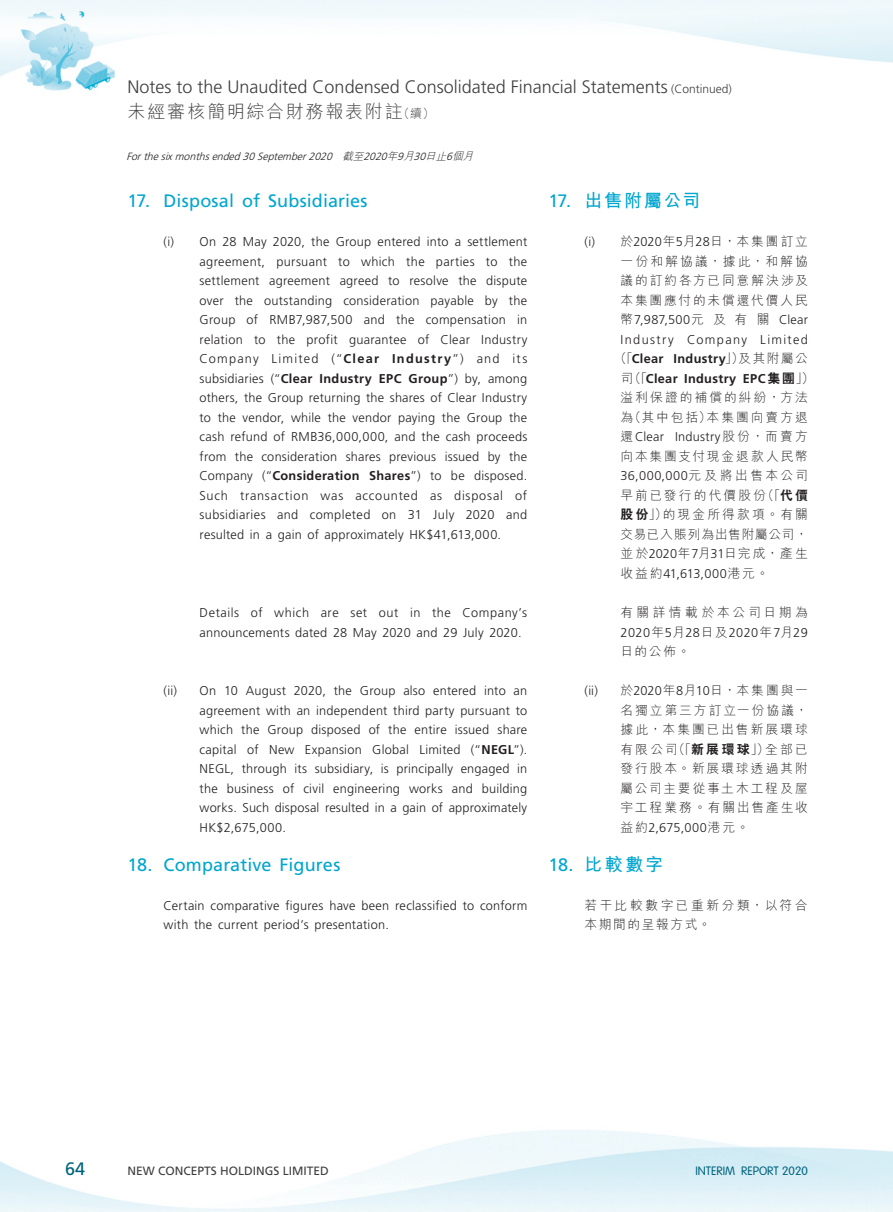
<style>
.page{position:relative;width:893px;height:1212px;background:#fff}
.page>*{position:absolute;margin:0;border:0;box-sizing:border-box;transform-origin:0 0}
.t1{font:300 18px "Frutiger LT Std";color:#3e3e3f}
._03_H1{font:18px "Frutiger LT Std";letter-spacing:.005em;color:#00a6cf}
.t2{font:300 18px "M Hei HK";letter-spacing:.1em;color:#3e3e3f}
._03_H1-2{font:700 18px "M Hei HK";letter-spacing:.095em;color:#00a6cf}
.t3{font:18px "Frutiger LT Std";color:#00647d}
._08____IN2{font:300 12.75px/19.5px "Frutiger LT Std";letter-spacing:.02em;color:#231f20;text-align:justify}
._08____IN2-2{font:300 12.75px/19.5px "M Hei HK";letter-spacing:.15em;color:#231f20;text-align:justify}
._12___P2{font:300 12.75px/19.5px "Frutiger LT Std";letter-spacing:.02em;color:#231f20}
._13_____P4{font:300 12.75px/19.5px "Frutiger LT Std";letter-spacing:.025em;color:#231f20}
._08____IN2-3{font:700 12.75px "Frutiger LT Std";letter-spacing:.025em;color:#231f20}
._13_____P4-2{font:300 12.75px/19.5px "M Hei HK";letter-spacing:.215em;color:#231f20;text-align:justify}
._08____IN2-4{font:300 12.75px "M Hei HK";letter-spacing:.17em;color:#231f20}
._12___P2-2{font:300 12.75px/19.5px "M Hei HK";letter-spacing:.18em;color:#231f20}
._08____IN2-5{font:300 12.75px "Frutiger LT Std";letter-spacing:.105em;color:#231f20}
._08____IN2-6{font:300 12.75px "M Hei HK";letter-spacing:.05em;color:#231f20}
.t4{font:12px "Frutiger LT Std";color:#3e3e3f}
.t5{font:300 12px "VAG Rounded Std";color:#00647d}
.t6{font:italic 300 10.5px "Frutiger LT Std";color:#231f20}
.s1{font-size:12px}
.s2{font-family:"M Hei HK"}
.s3{font-weight:700}
.s4{font-family:"Frutiger LT Std";font-weight:400}
.s5{font-family:"M Hei HK";font-weight:300}
.s6{font-family:"C Hei 2 HK";font-weight:800}
.s7{font-family:"Frutiger LT Std"}
</style>
<div class="page">
<img style="left:0;top:0;width:893px;height:1212px">
<h1 class="t1" style="left:128px;top:76px;width:606px">Notes to the Unaudited Condensed Consolidated Financial Statements <span class="s1">(Continued)</span></h1>
<h1 class="t2" style="left:128px;top:99px;width:308px">未經審核簡明綜合財務報表附註<span class="s1">（續）</span></h1>
<p class="t6" style="left:126px;top:151px;width:352px">Forthesixmonthsended30September2020 <span class="s2">截至</span>2020<span class="s2">年</span>9<span class="s2">月</span>30<span class="s2">日止</span>6<span class="s2">個月</span></p>
<p class="_03_H1" style="left:128px;top:191px;width:242px">17. Disposal of Subsidiaries</p>
<p class="_08____IN2" style="left:200px;top:232px;width:329px;text-indent:-36px">(i) On 28 May 2020, the Group entered into a settlement agreement, pursuant to which the parties to the settlement agreement agreed to resolve the dispute over the outstanding consideration payable by the Group of RMB7,987,500 and the compensation in relation to the profit guarantee of Clear Industry Company Limited (“<span class="s3">Clear Industry</span>”) and its subsidiaries (“<span class="s3">Clear Industry EPC Group</span>”) by, among others, the Group returning the shares of Clear Industry to the vendor, while the vendor paying the Group the cash refund of RMB36,000,000, and the cash proceeds from the consideration shares previous issued by the Company (“<span class="s3">Consideration Shares</span>”) to be disposed.<br>Such transaction was accounted as disposal of subsidiaries and completed on 31 July 2020 and resulted in a gain of approximately HK$41,613,000.</p>
<p class="_03_H1-2" style="left:549px;top:188px;width:153px"><span class="s4">17.</span> 出售附屬公司</p>
<p class="_08____IN2" style="left:585px;top:232px;width:225px">(i) <span class="s2">於</span>2020<span class="s2">年</span>5<span class="s2">月</span>28<span class="s2">日，本集團訂立</span></p>
<p class="_08____IN2-4" style="left:621px;top:252px;width:189px">一份和解協議，據此，和解協</p>
<p class="_08____IN2-2" style="left:621px;top:270px;width:189px">議的訂約各方已同意解決涉及</p>
<p class="_08____IN2-2" style="left:621px;top:290px;width:189px">本集團應付的未償還代價人民</p>
<p class="_08____IN2" style="left:621px;top:310px;width:189px"><span class="s2">幣</span>7,987,500<span class="s2">元 及 有 關</span> Clear</p>
<p class="_08____IN2-5" style="left:621px;top:332px;width:189px">Industry Company Limited</p>
<p class="_08____IN2-3" style="left:614px;top:351px;width:195px"><span class="s5">（「</span>Clear Industry<span class="s5">」）及其附屬公</span></p>
<p class="_08____IN2-3" style="left:621px;top:371px;width:195px"><span class="s5">司（「</span>Clear Industry EPC<span class="s6">集團</span><span class="s5">」）</span></p>
<p class="_08____IN2-2" style="left:621px;top:387px;width:189px">溢利保證的補償的糾紛，方法</p>
<p class="_08____IN2-2" style="left:621px;top:407px;width:189px">為（其中包括）本集團向賣方退</p>
<p class="_08____IN2" style="left:621px;top:427px;width:189px"><span class="s2">還</span>Clear Industry<span class="s2">股份，而賣方</span></p>
<p class="_08____IN2-2" style="left:621px;top:446px;width:189px">向本集團支付現金退款人民幣</p>
<p class="_08____IN2" style="left:621px;top:466px;width:189px">36,000,000<span class="s2">元及將出售本公司</span></p>
<p class="_08____IN2-2" style="left:621px;top:485px;width:189px">早前已發行的代價股份（「<span class="s6">代價</span></p>
<p class="_08____IN2-4" style="left:621px;top:506px;width:189px"><span class="s6">股份</span>」）的現金所得款項。有關</p>
<p class="_08____IN2-6" style="left:621px;top:525px;width:189px">交易已入賬列為出售附屬公司，</p>
<p class="_08____IN2-2" style="left:621px;top:543px;width:189px">並於<span class="s7">2020</span>年<span class="s7">7</span>月<span class="s7">31</span>日完成，產生</p>
<p class="_08____IN2" style="left:621px;top:564px;width:150px"><span class="s2">收益約</span>41,613,000<span class="s2">港元。</span></p>
<p class="_13_____P4-2" style="left:621px;top:602px;width:189px">有關詳情載於本公司日期為<span class="s7">2020</span>年<span class="s7">5</span>月<span class="s7">28</span>日及<span class="s7">2020</span>年<span class="s7">7</span>月<span class="s7">29</span>日的公佈。</p>
<p class="_08____IN2" style="left:585px;top:681px;width:15px">(ii)</p>
<p class="_08____IN2-2" style="left:621px;top:680px;width:189px">於<span class="s7">2020</span>年<span class="s7">8</span>月<span class="s7">10</span>日，本集團與一名獨立第三方訂立一份協議，據此，本集團已出售新展環球有限公司（「<span class="s6">新展環球</span>」）全部已發行股本。新展環球透過其附屬公司主要從事土木工程及屋宇工程業務。有關出售產生收益約<span class="s7">2,675,000</span>港元。</p>
<p class="_03_H1-2" style="left:549px;top:851px;width:116px"><span class="s4">18.</span> 比較數字</p>
<p class="_12___P2-2" style="left:585px;top:894px;width:225px">若干比較數字已重新分類，以符合本期間的呈報方式。</p>
<p class="_13_____P4" style="left:200px;top:603px;width:329px">Details of which are set out in the Company’s announcements dated 28 May 2020 and 29 July 2020.</p>
<p class="_08____IN2" style="left:164px;top:681px;width:15px">(ii)</p>
<p class="_08____IN2" style="left:200px;top:681px;width:329px">On 10 August 2020, the Group also entered into an agreement with an independent third party pursuant to which the Group disposed of the entire issued share capital of New Expansion Global Limited (“<span class="s3">NEGL</span>”).<br>NEGL, through its subsidiary, is principally engaged in the business of civil engineering works and building works. Such disposal resulted in a gain of approximately HK$2,675,000.</p>
<p class="_03_H1" style="left:128px;top:854px;width:214px">18. Comparative Figures</p>
<p class="_12___P2" style="left:164px;top:895px;width:365px">Certain comparative figures have been reclassified to conform with the current period’s presentation.</p>
<h1 class="t3" style="left:65px;top:1158px;width:22px">64</h1>
<p class="t4" style="left:128px;top:1164px;width:203px">NEW CONCEPTS HOLDINGS LIMITED</p>
<p class="t5" style="left:695px;top:1164px;width:114px">INTERIM REPORT 2020</p>
</div>
